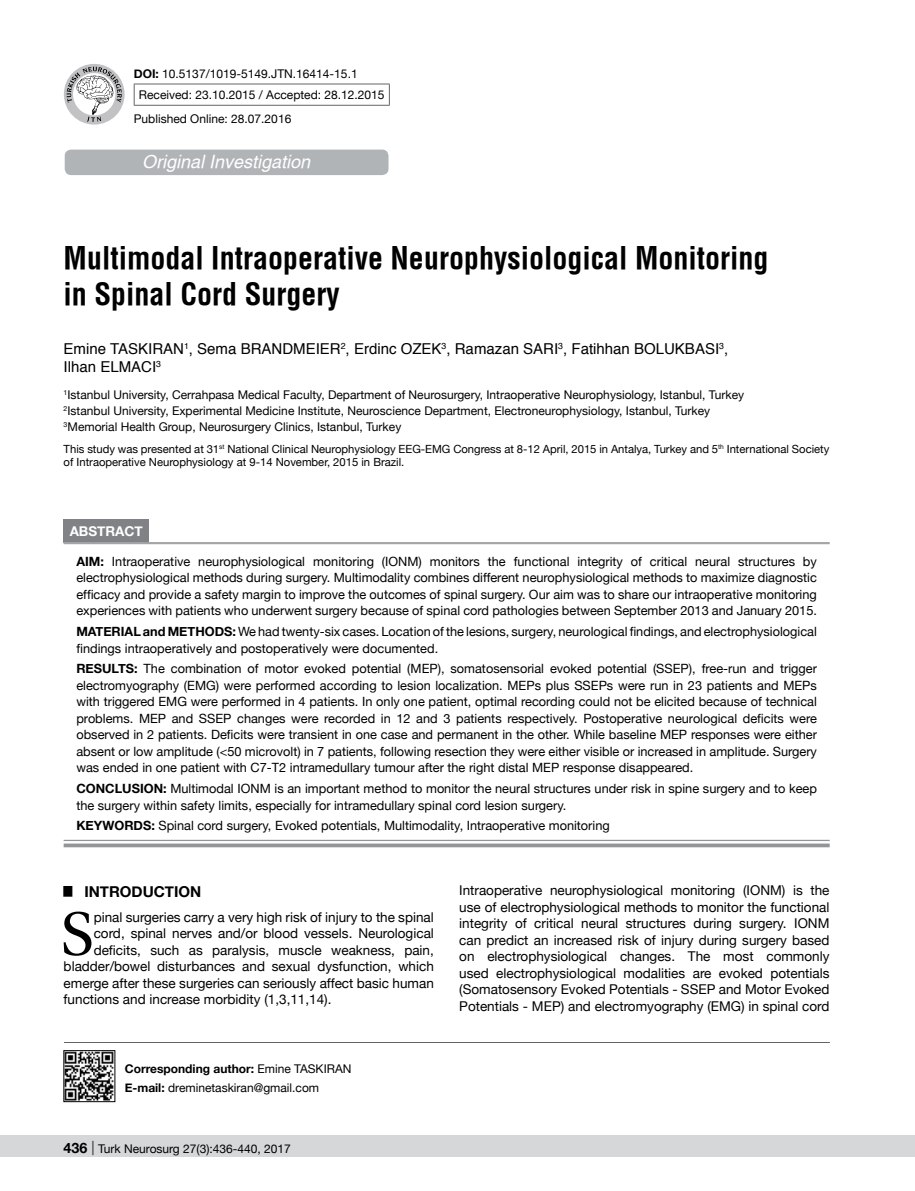
<style>
.page{position:relative;width:915px;height:1191px;background:#fff}
.page>*{position:absolute;margin:0;border:0;box-sizing:border-box;transform-origin:0 0}
.t1{font:61.2px "Utopia";color:#000}
.t2{font:700 30px/36px "Helvetica Condens";color:#000}
.t3{font:italic 500 18px "Helvetica";color:#fff}
.t4{font:15px/18px "Helvetica";color:#000}
.t5{font:700 15px "Helvetica Neue";color:#000}
.t6{font:13.5px/16.5px "Helvetica Neue";color:#000;text-align:justify}
.t7{font:700 13.5px "Helvetica Neue";color:#fff}
.t8{font:12.75px/16.5px "Helvetica Neue";color:#000;text-align:justify}
.t9{font:700 12.75px "Helvetica Neue";color:#000}
.t10{font:12px/15.8px "Helvetica Neue";color:#000}
.t11{font:11.25px/13.5px "Helvetica Neue";color:#000}
.s1{font-weight:700}
.s2{font-weight:700;font-size:14.25px}
.s3{font-weight:300;font-size:14.25px}
</style>
<div class="page">
<div style="left:0;top:1135px;width:914px;height:22px;background:#d5d7d8"></div>
<div style="left:65px;top:150px;width:323px;height:25px;background:#b1b4b6;border-radius:6px"></div>
<hr style="left:64px;top:1042px;width:765px;height:1px;background:#636466">
<hr style="left:134px;top:84px;width:255px;height:1px;background:#636466">
<svg style="left:134px;top:84px;width:1px;height:21px"></svg>
<svg style="left:389px;top:84px;width:1px;height:21px"></svg>
<hr style="left:134px;top:105px;width:255px;height:1px;background:#636466">
<div style="left:64px;top:64px;width:60px;height:61px;background:#c0c2c4;border-radius:50%"></div>
<svg style="left:67px;top:67px;width:55px;height:55px"></svg>
<img style="left:66px;top:1052px;width:47px;height:47px">
<div style="left:64px;top:1050px;width:51px;height:51px;border:1px solid #000"></div>
<div style="left:64px;top:519px;width:85px;height:23px;background:#808285"></div>
<hr style="left:64px;top:542px;width:765px;height:1px;background:#939598">
<hr style="left:64px;top:543px;width:765px;height:1px;background:#939598">
<hr style="left:64px;top:839px;width:765px;height:2px;background:#939598">
<svg style="left:64px;top:843px;width:765px;height:4px;background:#a2a3a6"></svg>
<p class="t10" style="left:139px;top:63px;width:247px;line-height:21.9px;text-indent:-5px"><span class="s1">DOI:</span> 10.5137/1019-5149.JTN.16414-15.1<br>Received: 23.10.2015 / Accepted: 28.12.2015</p>
<p class="t10" style="left:134px;top:111px;width:159px">Published Online: 28.07.2016</p>
<h3 class="t3" style="left:142px;top:151px;width:170px">Original Investigation</h3>
<h2 class="t2" style="left:64px;top:240px;width:706px">Multimodal Intraoperative Neurophysiological Monitoring in Spinal Cord Surgery</h2>
<p class="t4" style="left:64px;top:340px;width:665px">Emine TASKIRAN<sup>1</sup>, Sema BRANDMEIER<sup>2</sup>, Erdinc OZEK<sup>3</sup>, Ramazan SARI<sup>3</sup>, Fatihhan BOLUKBASI<sup>3</sup>,<br>Ilhan ELMACI<sup>3</sup></p>
<p class="t10" style="left:64px;top:388px;width:681px"><sup>1</sup>Istanbul University, Cerrahpasa Medical Faculty, Department of Neurosurgery, Intraoperative Neurophysiology, Istanbul, Turkey<br><sup>2</sup>Istanbul University, Experimental Medicine Institute, Neuroscience Department, Electroneurophysiology, Istanbul, Turkey<br><sup>3</sup>Memorial Health Group, Neurosurgery Clinics, Istanbul, Turkey</p>
<p class="t11" style="left:64px;top:442px;width:767px">This study was presented at 31<sup>st</sup> National Clinical Neurophysiology EEG-EMG Congress at 8-12 April, 2015 in Antalya, Turkey and 5<sup>th</sup> International Society of Intraoperative Neurophysiology at 9-14 November, 2015 in Brazil.</p>
<p class="t7" style="left:70px;top:520px;width:75px">ABSTRACT</p>
<p class="t8" style="left:76px;top:553px;width:741px"><span class="s1">AIM:</span> Intraoperative neurophysiological monitoring (IONM) monitors the functional integrity of critical neural structures by electrophysiological methods during surgery. Multimodality combines different neurophysiological methods to maximize diagnostic efficacy and provide a safety margin to improve the outcomes of spinal surgery. Our aim was to share our intraoperative monitoring experiences with patients who underwent surgery because of spinal cord pathologies between September 2013 and January 2015.</p>
<p class="t9" style="left:76px;top:621px;width:10px">MATER</p>
<p class="t9" style="left:121px;top:621px;width:57px">IAL AND MET</p>
<p class="t9" style="left:195px;top:621px;width:20px">HODS</p>
<p class="t8" style="left:76px;top:624px;width:741px;text-indent:156px"><span class="s1">:</span> We had twenty-six cases. Location of the lesions, surgery, neurological findings, and electrophysiological findings intraoperatively and postoperatively were documented.</p>
<p class="t9" style="left:76px;top:658px;width:19px">RESU</p>
<p class="t8" style="left:76px;top:661px;width:741px;text-indent:35px"><span class="s1">LTS:</span> The combination of motor evoked potential (MEP), somatosensorial evoked potential (SSEP), free-run and trigger electromyography (EMG) were performed according to lesion localization. MEPs plus SSEPs were run in 23 patients and MEPs with triggered EMG were performed in 4 patients. In only one patient, optimal recording could not be elicited because of technical problems. MEP and SSEP changes were recorded in 12 and 3 patients respectively. Postoperative neurological deficits were observed in 2 patients. Deficits were transient in one case and permanent in the other. While baseline MEP responses were either absent or low amplitude (&lt;50 microvolt) in 7 patients, following resection they were either visible or increased in amplitude. Surgery was ended in one patient with C7-T2 intramedullary tumour after the right distal MEP response disappeared.</p>
<p class="t9" style="left:76px;top:778px;width:20px">CONC</p>
<p class="t8" style="left:76px;top:781px;width:741px;text-indent:38px"><span class="s1">LUSION :</span> Multimodal IONM is an important method to monitor the neural structures under risk in spine surgery and to keep the surgery within safety limits, especially for intramedullary spinal cord lesion surgery.</p>
<p class="t9" style="left:76px;top:815px;width:49px">KEYWORDS</p>
<p class="t8" style="left:151px;top:818px;width:460px"><span class="s1">:</span> Spinal cord surgery, Evoked potentials, Multimodality, Intraoperative monitoring</p>
<p class="t5" style="left:64px;top:879px;width:139px"><sup>█</sup> INTRODUCTION</p>
<h1 class="t1" style="left:61px;top:898px;width:35px">S</h1>
<p class="t6" style="left:94px;top:909px;width:341px">pinal surgeries carry a very high risk of injury to the spinal</p>
<p class="t6" style="left:94px;top:926px;width:341px">cord, spinal nerves and/or blood vessels. Neurological</p>
<p class="t6" style="left:94px;top:942px;width:341px">deficits, such as paralysis, muscle weakness, pain,</p>
<p class="t6" style="left:64px;top:959px;width:371px">bladder/bowel disturbances and sexual dysfunction, which</p>
<p class="t6" style="left:64px;top:975px;width:371px">emerge after these surgeries can seriously affect basic human</p>
<p class="t6" style="left:64px;top:992px;width:269px">functions and increase morbidity (1,3,11,14).</p>
<p class="t10" style="left:125px;top:1060px;width:228px;line-height:18.6px"><span class="s1">CORRESPONDING AUTHOR:</span> Emine TASKIRAN<br><span class="s1">E-MAIL:</span> dreminetaskiran@gmail.com</p>
<p class="t10" style="left:64px;top:1141px;width:229px"><span class="s2">436</span> <span class="s3">|</span> Turk Neurosurg 27(3):436-440, 2017</p>
<p class="t6" style="left:459px;top:882px;width:371px">Intraoperative neurophysiological monitoring (IONM) is the use of electrophysiological methods to monitor the functional integrity of critical neural structures during surgery. IONM can predict an increased risk of injury during surgery based on electrophysiological changes. The most commonly used electrophysiological modalities are evoked potentials (Somatosensory Evoked Potentials - SSEP and Motor Evoked Potentials - MEP) and electromyography (EMG) in spinal cord</p>
</div>
